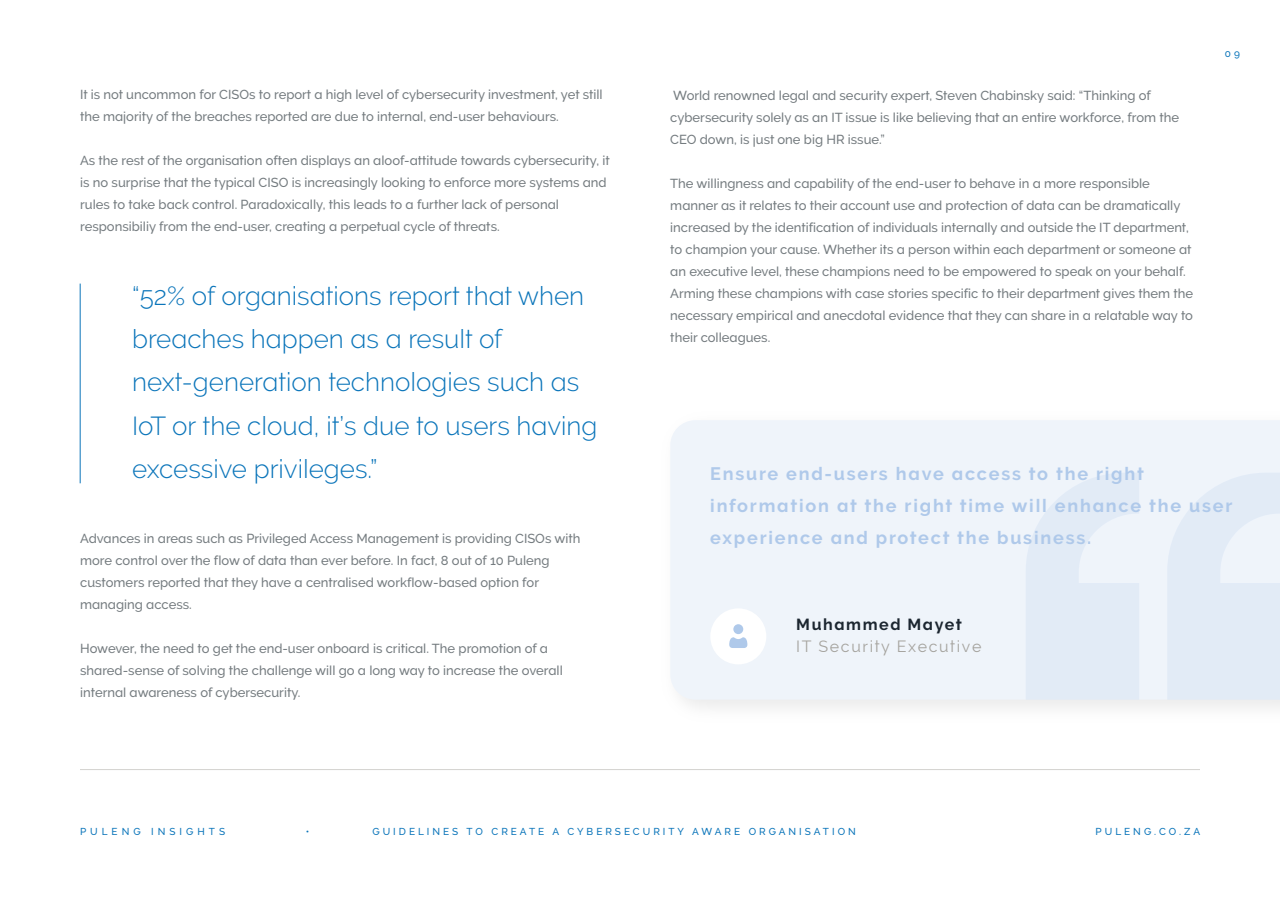
<style>
.page{position:relative;width:1280px;height:900px;background:#fff}
.page>*{position:absolute;margin:0;border:0;box-sizing:border-box;transform-origin:0 0}
.t1{font:300 26px/43.4px "Raleway";color:#0b75ba}
.t2{font:700 18px/32px "Raleway";letter-spacing:.1em;color:#afc9ea}
.t3{font:16px "Raleway";letter-spacing:.1em;color:#a5a39e}
.t4{font:700 16px "Raleway";letter-spacing:.1em;color:#1c2630}
.t5{font:500 13px/22px "Raleway";color:#757c80}
.t6{font:500 10px "Raleway";letter-spacing:.3em;color:#0b75ba}
.t7{font:500 10px "Raleway";letter-spacing:.4em;color:#0b75ba}
</style>
<div class="page">
<svg style="left:670px;top:420px;width:610px;height:280px;fill:#eff4fa"></svg>
<div style="left:710px;top:608px;width:56px;height:56px;background:#fff;border-radius:50%"></div>
<svg style="left:729px;top:624px;width:18px;height:24px"></svg>
<hr style="left:80px;top:284px;width:1px;height:199px;background:#0b75ba">
<hr style="left:80px;top:769px;width:1120px;height:1px;background:#a5a39e">
<p class="t5" style="left:80px;top:84px;width:524px">It is not uncommon for CISOs to report a high level of cybersecurity investment, yet still the majority of the breaches reported are due to internal, end-user behaviours.</p>
<p class="t5" style="left:80px;top:150px;width:531px">As the rest of the organisation often displays an aloof-attitude towards cybersecurity, it is no surprise that the typical CISO is increasingly looking to enforce more systems and rules to take back control. Paradoxically, this leads to a further lack of personal responsibiliy from the end-user, creating a perpetual cycle of threats.</p>
<h1 class="t1" style="left:132px;top:274px;width:467px">“52% of organisations report that when breaches happen as a result of next-generation technologies such as IoT or the cloud, it’s due to users having excessive privileges.”</h1>
<p class="t5" style="left:80px;top:527px;width:502px">Advances in areas such as Privileged Access Management is providing CISOs with more control over the flow of data than ever before. In fact, 8 out of 10 Puleng customers reported that they have a centralised workflow-based option for managing access.</p>
<p class="t5" style="left:80px;top:637px;width:484px">However, the need to get the end-user onboard is critical. The promotion of a shared-sense of solving the challenge will go a long way to increase the overall internal awareness of cybersecurity.</p>
<p class="t5" style="left:670px;top:85px;width:510px">World renowned legal and security expert, Steven Chabinsky said: “Thinking of cybersecurity solely as an IT issue is like believing that an entire workforce, from the<br>CEO down, is just one big HR issue.”</p>
<p class="t5" style="left:670px;top:173px;width:525px">The willingness and capability of the end-user to behave in a more responsible manner as it relates to their account use and protection of data can be dramatically increased by the identification of individuals internally and outside the IT department, to champion your cause. Whether its a person within each department or someone at an executive level, these champions need to be empowered to speak on your behalf.<br>Arming these champions with case stories specific to their department gives them the necessary empirical and anecdotal evidence that they can share in a relatable way to their colleagues.</p>
<p class="t6" style="left:1225px;top:48px;width:17px">0 9</p>
<h2 class="t2" style="left:710px;top:457px;width:524px">Ensure end-users have access to the right information at the right time will enhance the user experience and protect the business.</h2>
<p class="t4" style="left:796px;top:615px;width:167px">Muhammed Mayet</p>
<p class="t3" style="left:796px;top:638px;width:187px">IT Security Executive</p>
<p class="t7" style="left:80px;top:826px;width:147px">PULENG INSIGHTS</p>
<p class="t6" style="left:306px;top:826px;width:5px">•</p>
<p class="t6" style="left:372px;top:826px;width:485px">GUIDELINES TO CREATE A CYBERSECURITY AWARE ORGANISATION</p>
<p class="t6" style="left:1096px;top:826px;width:106px">PULENG.CO.ZA</p>
</div>
